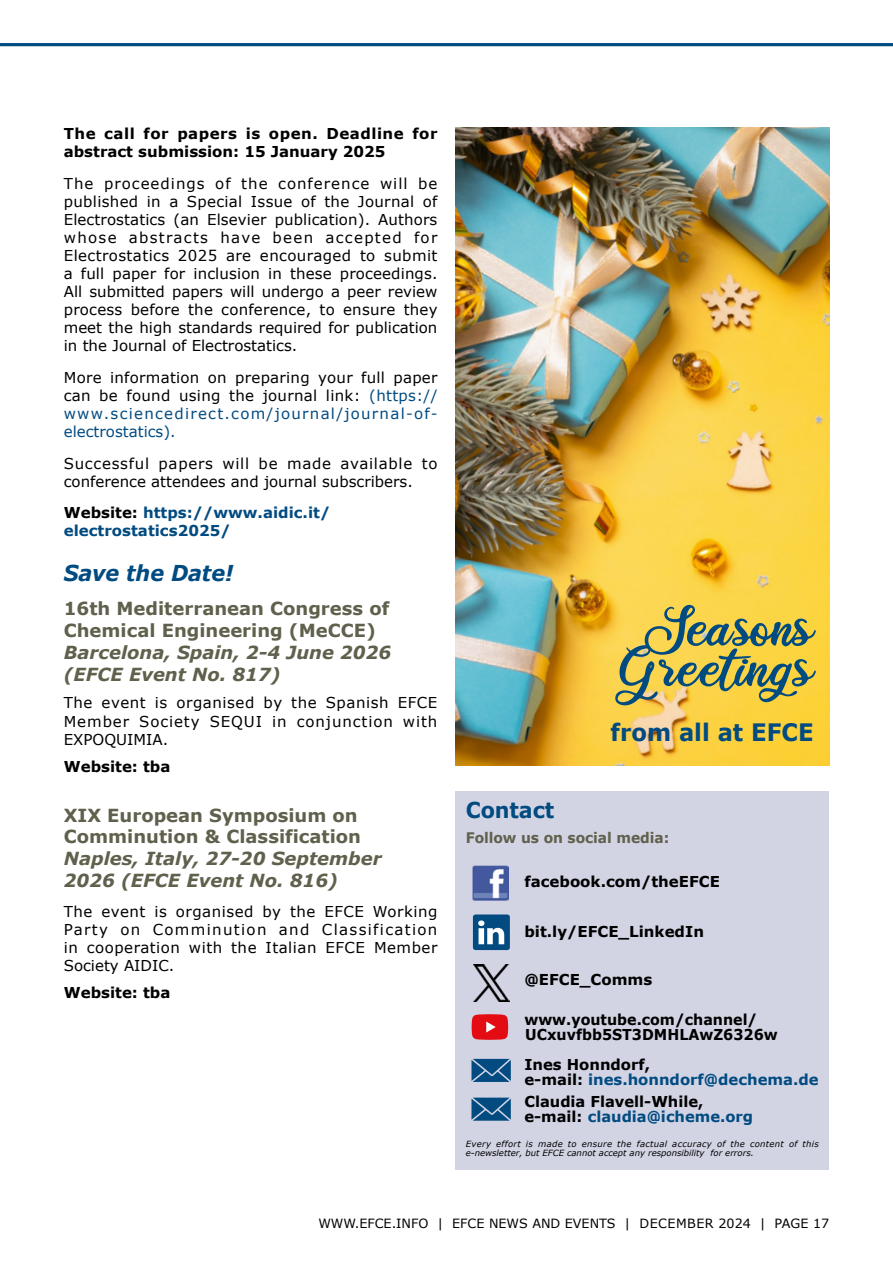
<style>
.page{position:relative;width:893px;height:1263px;background:#fff}
.page>*{position:absolute;margin:0;border:0;box-sizing:border-box;transform-origin:0 0}
.Event_head{font:60px "Ballet Harmony";color:#024b81}
.Event_head-2{font:700 24px "Verdana";color:#024b81;scale:.95 1}
.body{font:italic 700 21.9px "Verdana";letter-spacing:-.005em;color:#024b81;scale:.95 1}
.body-2{font:700 21.9px "Verdana";letter-spacing:-.005em;color:#024b81;scale:.95 1}
.Event_head-3{font:700 18px/21.6px "Verdana";color:#60604d}
.Event_head-4{font:italic 700 18px/21.6px "Verdana";color:#60604d}
.body-3{font:15px/18px "Verdana";letter-spacing:.035em;color:#000;text-align:justify}
.body-4{font:700 15px/15px "Verdana";color:#000}
.body-5{font:700 15px/15px "Verdana";color:#024b81}
.body-6{font:15px/18px "Verdana";color:#000}
.body-7{font:700 15px/15px "Verdana";color:#000;scale:.95 1}
.body-8{font:700 14.55px "Verdana";letter-spacing:-.005em;color:#60604d;scale:.95 1}
.t1{font:12.75px "Verdana";color:#000}
.body-9{font:italic 8.55px/9.8px "Verdana";letter-spacing:.035em;color:#000}
.s1{color:#024b81}
.s2{color:#000}
.s3{font-style:italic}
</style>
<div class="page">
<hr style="left:0;top:43px;width:893px;height:3px;background:#024b81">
<div style="left:455px;top:791px;width:374px;height:378px;background:#d2d4e4"></div>
<img style="left:473px;top:865px;width:35px;height:36px">
<img style="left:474px;top:964px;width:36px;height:37px">
<div style="left:473px;top:914px;width:37px;height:36px;background:#024b81;border-radius:3px"></div>
<svg style="left:478px;top:920px;width:26px;height:24px"></svg>
<svg style="left:472px;top:1014px;width:36px;height:26px"></svg>
<svg style="left:471px;top:1059px;width:40px;height:23px"></svg>
<svg style="left:471px;top:1097px;width:40px;height:24px"></svg>
<img style="left:455px;top:128px;width:374px;height:637px">
<p class="body-4" style="left:64px;top:124px;width:375px;line-height:18px">The call for papers is open. Deadline for abstract submission: 15 January 2025</p>
<p class="body-3" style="left:64px;top:174px;width:375px">The proceedings of the conference will be published in a Special Issue of the Journal of Electrostatics (an Elsevier publication). Authors whose abstracts have been accepted for Electrostatics 2025 are encouraged to submit a full paper for inclusion in these proceedings.<br>All submitted papers will undergo a peer review process before the conference, to ensure they meet the high standards required for publication in the Journal of Electrostatics.</p>
<p class="body-3" style="left:64px;top:368px;width:375px">More information on preparing your full paper can be found using the journal link: <span class="s1">(https:// www.sciencedirect.com/journal/journal-of&shy;electrostatics).</span></p>
<p class="body-6" style="left:64px;top:454px;width:375px">Successful papers will be made available to conference attendees and journal subscribers.</p>
<p class="body-5" style="left:64px;top:504px;width:268px;line-height:18px"><span class="s2">Website:</span> https://www.aidic.it/ electrostatics2025/</p>
<p class="body" style="left:64px;top:557px;width:180px">Save the Date!</p>
<p class="Event_head-3" style="left:64px;top:597px;width:327px">16th Mediterranean Congress of<br>Chemical Engineering (MeCCE)</p>
<p class="Event_head-4" style="left:64px;top:642px;width:329px">Barcelona, Spain, 2-4 June 2026 (EFCE Event No. 817)</p>
<p class="body-3" style="left:64px;top:694px;width:375px">The event is organised by the Spanish EFCE Member Society SEQUI in conjunction with EXPOQUIMIA.</p>
<p class="body-4" style="left:64px;top:759px;width:108px">Website: tba</p>
<p class="Event_head-3" style="left:64px;top:804px;width:319px">XIX European Symposium on<br>Comminution &amp; Classification<br><span class="s3">Naples, Italy, 27-20 September<br>2026 (EFCE Event No. 816)</span></p>
<p class="body-3" style="left:64px;top:902px;width:375px">The event is organised by the EFCE Working Party on Comminution and Classification in cooperation with the Italian EFCE Member Society AIDIC.</p>
<p class="body-4" style="left:64px;top:985px;width:108px">Website: tba</p>
<p class="Event_head" style="left:645px;top:602px;width:170px">Seasons</p>
<p class="Event_head" style="left:619px;top:642px;width:196px">G reetings</p>
<p class="Event_head-2" style="left:610px;top:716px;width:215px">from all at EFCE</p>
<p class="body-2" style="left:466px;top:794px;width:95px">Contact</p>
<p class="body-8" style="left:466px;top:828px;width:216px">Follow us on social media:</p>
<p class="body-4" style="left:524px;top:873px;width:197px">facebook.com/theEFCE</p>
<p class="body-4" style="left:524px;top:924px;width:181px">bit.ly/EFCE_LinkedIn</p>
<p class="body-4" style="left:524px;top:971px;width:130px">@EFCE_Comms</p>
<p class="body-7" style="left:524px;top:1011px;width:268px">www.youtube.com/channel/<br>UCxuvfbb5ST3DMHLAwZ6326w</p>
<p class="body-5" style="left:524px;top:1056px;width:296px"><span class="s2">Ines Honndorf,<br>e-mail:</span> ines.honndorf@dechema.de</p>
<p class="body-4" style="left:524px;top:1094px;width:230px">Claudia Flavell-While, e-mail: <span class="s1">claudia@icheme.org</span></p>
<p class="body-9" style="left:466px;top:1138px;width:355px">Every effort is made to ensure the factual accuracy of the content of this e-newsletter, but EFCE cannot accept any responsibility for errors.</p>
<p class="t1" style="left:318px;top:1215px;width:512px">WWW.EFCE.INFO | EFCE NEWS AND EVENTS | DECEMBER 2024 | PAGE 17</p>
</div>
